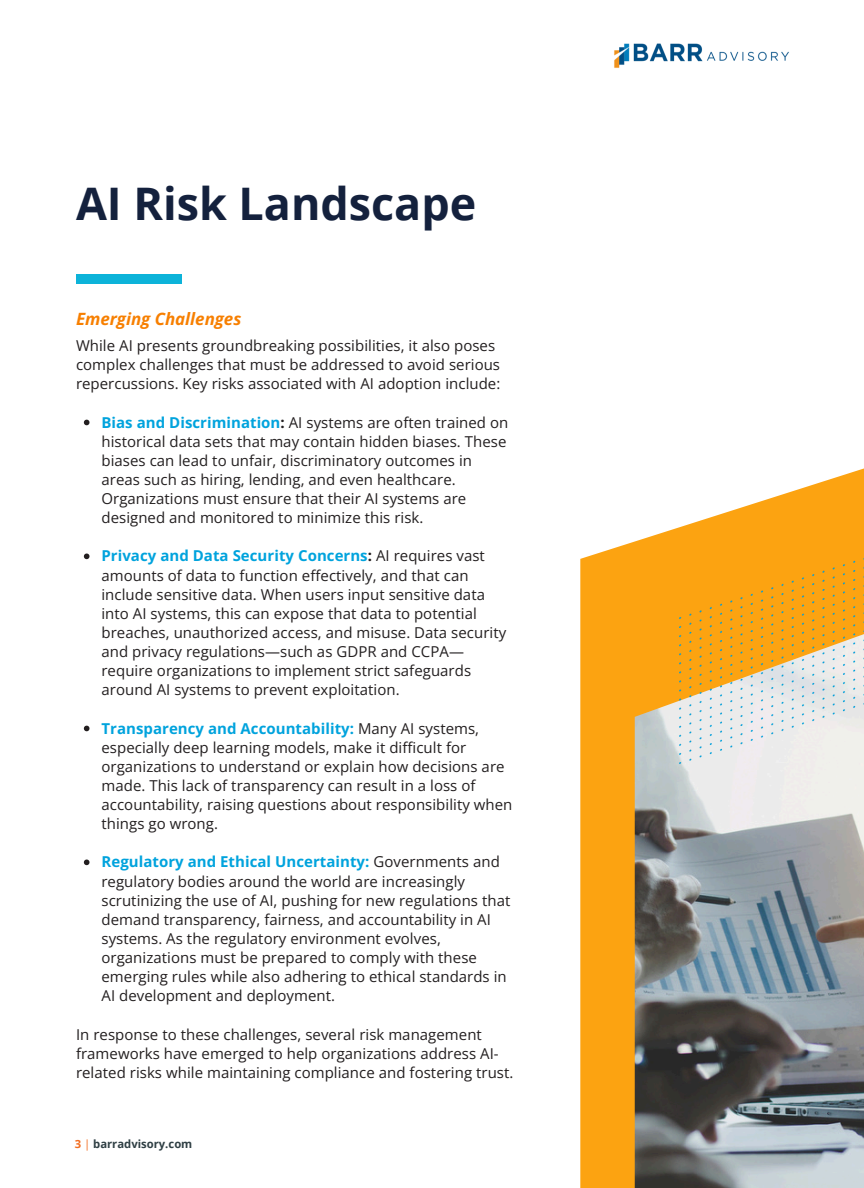
<style>
.page{position:relative;width:864px;height:1188px;background:#fff}
.page>*{position:absolute;margin:0;border:0;box-sizing:border-box;transform-origin:0 0}
.t1{font:700 44.85px "Open Sans";color:#14213d}
.t2{font:italic 700 16.95px "Open Sans";color:#f77f00}
.t3{font:15px/19.2px "Open Sans";letter-spacing:.005em;color:#231f20}
.t4{font:700 11.25px "Open Sans";color:#2f3f44}
.s1{font-weight:700;color:#00a3dd}
.s2{font-weight:700}
.s3{color:#f26e22}
.s4{font-weight:400;color:#f26e22}
</style>
<div class="page">
<div style="left:76px;top:274px;width:105px;height:10px;background:#0db3d9"></div>
<img style="left:614px;top:43px;width:175px;height:25px">
<svg style="left:580px;top:468px;width:284px;height:720px;fill:#fca311"></svg>
<img style="left:635px;top:610px;width:229px;height:578px">
<img style="left:671px;top:543px;width:193px;height:229px">
<svg style="left:84px;top:420px;width:6px;height:5px"></svg>
<svg style="left:84px;top:554px;width:6px;height:5px"></svg>
<svg style="left:84px;top:726px;width:6px;height:5px"></svg>
<svg style="left:84px;top:860px;width:6px;height:5px"></svg>
<p class="t1" style="left:76px;top:172px;width:402px">AI Risk Landscape</p>
<p class="t2" style="left:76px;top:307px;width:167px">Emerging Challenges</p>
<p class="t3" style="left:76px;top:336px;width:426px">While AI presents groundbreaking possibilities, it also poses complex challenges that must be addressed to avoid serious repercussions. Key risks associated with AI adoption include:</p>
<p class="t3" style="left:101px;top:412px;width:408px"><span class="s1">Bias and Discrimination</span><span class="s2">:</span> AI systems are often trained on historical data sets that may contain hidden biases. These biases can lead to unfair, discriminatory outcomes in areas such as hiring, lending, and even healthcare.<br>Organizations must ensure that their AI systems are designed and monitored to minimize this risk.</p>
<h3 class="t3" style="left:101px;top:546px;width:406px"><span class="s1">Privacy and Data Security Concerns</span><span class="s2">:</span> AI requires vast amounts of data to function effectively, and that can include sensitive data. When users input sensitive data into AI systems, this can expose that data to potential breaches, unauthorized access, and misuse. Data security and privacy regulations—such as GDPR and CCPA— require organizations to implement strict safeguards around AI systems to prevent exploitation.</h3>
<p class="t3" style="left:101px;top:718px;width:412px"><span class="s1">Transparency and Accountability:</span> Many AI systems, especially deep learning models, make it difficult for organizations to understand or explain how decisions are made. This lack of transparency can result in a loss of accountability, raising questions about responsibility when things go wrong.</p>
<p class="t3" style="left:101px;top:852px;width:410px"><span class="s1">Regulatory and Ethical Uncertainty:</span> Governments and regulatory bodies around the world are increasingly scrutinizing the use of AI, pushing for new regulations that demand transparency, fairness, and accountability in AI systems. As the regulatory environment evolves, organizations must be prepared to comply with these emerging rules while also adhering to ethical standards in AI development and deployment.</p>
<p class="t3" style="left:76px;top:1024px;width:439px">In response to these challenges, several risk management frameworks have emerged to help organizations address AI&shy;related risks while maintaining compliance and fostering trust.</p>
<h3 class="t4" style="left:75px;top:1136px;width:119px"><span class="s3">3</span> <span class="s4">|</span> barradvisory.com</h3>
</div>
